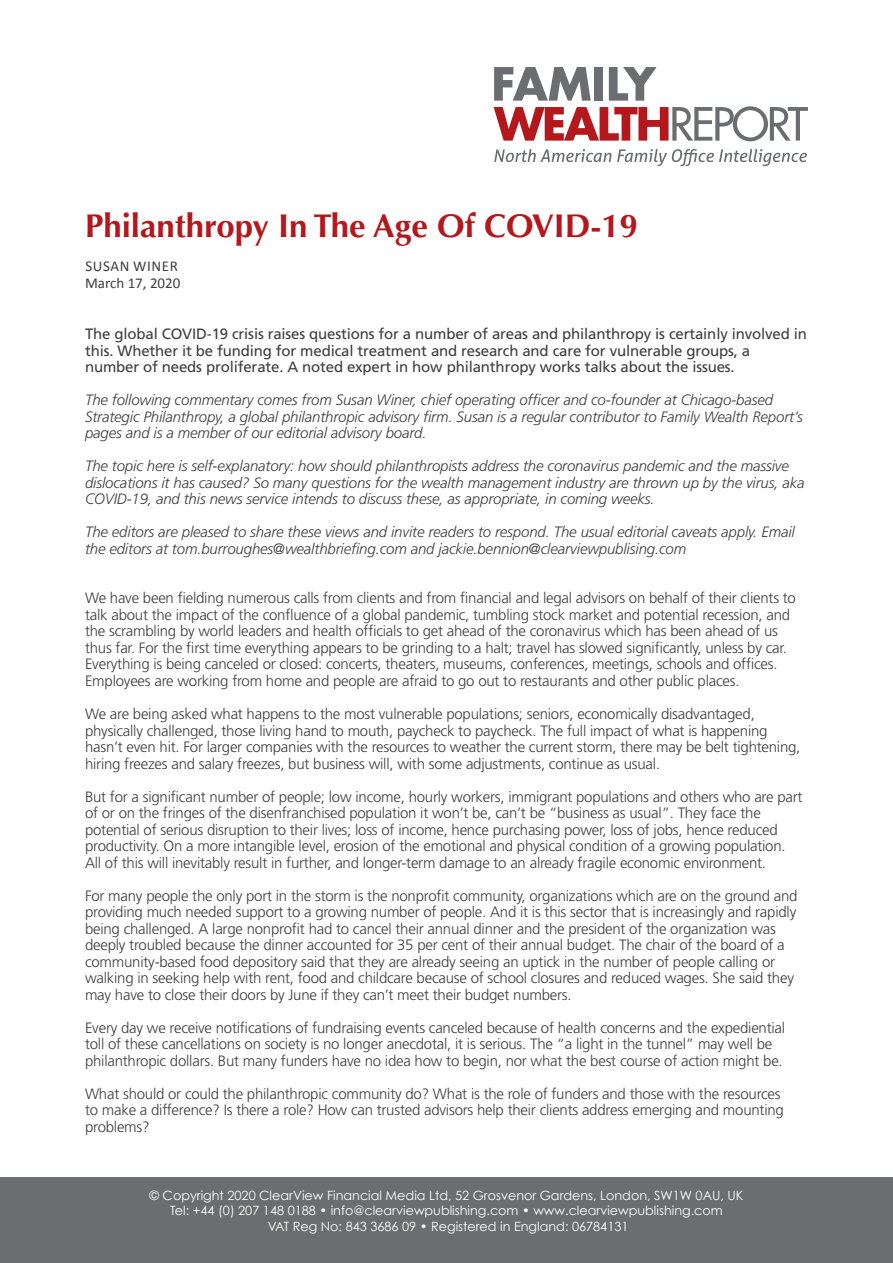
<style>
.page{position:relative;width:893px;height:1263px;background:#fff}
.page>*{position:absolute;margin:0;border:0;box-sizing:border-box;transform-origin:0 0}
.t1{font:700 33px "Optima";color:#b4181d}
.t2{font:300 15px/16.5px "Frutiger";letter-spacing:-.015em;color:#3e3e3f}
.t3{font:italic 300 15px/16.5px "Frutiger";letter-spacing:-.01em;color:#3e3e3f}
.t4{font:15px/16.5px "Frutiger";letter-spacing:-.01em;color:#3e3e3f}
.t5{font:15px "Calibri";letter-spacing:.015em;color:#3e3e3f}
.t6{font:15px "Calibri";letter-spacing:.04em;color:#3e3e3f}
.t7{font:12.75px/15.3px "Century Gothic";color:#fff;text-align:center}
</style>
<div class="page">
<div style="left:0;top:1178px;width:893px;height:85px;background:#6c6d70"></div>
<svg style="left:494px;top:67px;width:314px;height:74px"></svg>
<svg style="left:494px;top:149px;width:117px;height:13px"></svg>
<svg style="left:617px;top:149px;width:190px;height:17px"></svg>
<p class="t1" style="left:85px;top:206px;width:555px">Philanthropy In The Age Of COVID-19</p>
<p class="t6" style="left:85px;top:257px;width:94px">SUSAN WINER</p>
<p class="t5" style="left:85px;top:274px;width:97px">March 17, 2020</p>
<p class="t4" style="left:85px;top:326px;width:723px">The global COVID-19 crisis raises questions for a number of areas and philanthropy is certainly involved in this. Whether it be funding for medical treatment and research and care for vulnerable groups, a number of needs proliferate. A noted expert in how philanthropy works talks about the issues.</p>
<p class="t3" style="left:85px;top:392px;width:719px">The following commentary comes from Susan Winer, chief operating officer and co-founder at Chicago-based<br>Strategic Philanthropy, a global philanthropic advisory firm. Susan is a regular contributor to Family Wealth Report’s pages and is a member of our editorial advisory board.</p>
<p class="t3" style="left:85px;top:458px;width:721px">The topic here is self-explanatory: how should philanthropists address the coronavirus pandemic and the massive dislocations it has caused? So many questions for the wealth management industry are thrown up by the virus, aka<br>COVID-19, and this news service intends to discuss these, as appropriate, in coming weeks.</p>
<p class="t3" style="left:85px;top:524px;width:711px">The editors are pleased to share these views and invite readers to respond. The usual editorial caveats apply. Email the editors at tom.burroughes@wealthbriefing.com and jackie.bennion@clearviewpublising.com</p>
<p class="t2" style="left:85px;top:590px;width:712px">We have been fielding numerous calls from clients and from financial and legal advisors on behalf of their clients to talk about the impact of the confluence of a global pandemic, tumbling stock market and potential recession, and the scrambling by world leaders and health officials to get ahead of the coronavirus which has been ahead of us thus far. For the first time everything appears to be grinding to a halt; travel has slowed significantly, unless by car.<br>Everything is being canceled or closed: concerts, theaters, museums, conferences, meetings, schools and offices.<br>Employees are working from home and people are afraid to go out to restaurants and other public places.</p>
<p class="t2" style="left:85px;top:705px;width:717px">We are being asked what happens to the most vulnerable populations; seniors, economically disadvantaged, physically challenged, those living hand to mouth, paycheck to paycheck. The full impact of what is happening hasn’t even hit. For larger companies with the resources to weather the current storm, there may be belt tightening, hiring freezes and salary freezes, but business will, with some adjustments, continue as usual.</p>
<p class="t2" style="left:85px;top:788px;width:719px">But for a significant number of people; low income, hourly workers, immigrant populations and others who are part of or on the fringes of the disenfranchised population it won’t be, can’t be “business as usual”. They face the potential of serious disruption to their lives; loss of income, hence purchasing power, loss of jobs, hence reduced productivity. On a more intangible level, erosion of the emotional and physical condition of a growing population.<br>All of this will inevitably result in further, and longer-term damage to an already fragile economic environment.</p>
<p class="t2" style="left:85px;top:887px;width:714px">For many people the only port in the storm is the nonprofit community, organizations which are on the ground and providing much needed support to a growing number of people. And it is this sector that is increasingly and rapidly being challenged. A large nonprofit had to cancel their annual dinner and the president of the organization was deeply troubled because the dinner accounted for 35 per cent of their annual budget. The chair of the board of a community-based food depository said that they are already seeing an uptick in the number of people calling or walking in seeking help with rent, food and childcare because of school closures and reduced wages. She said they may have to close their doors by June if they can’t meet their budget numbers.</p>
<p class="t2" style="left:85px;top:1019px;width:702px">Every day we receive notifications of fundraising events canceled because of health concerns and the expediential toll of these cancellations on society is no longer anecdotal, it is serious. The “a light in the tunnel” may well be philanthropic dollars. But many funders have no idea how to begin, nor what the best course of action might be.</p>
<p class="t2" style="left:85px;top:1085px;width:700px">What should or could the philanthropic community do? What is the role of funders and those with the resources to make a difference? Is there a role? How can trusted advisors help their clients address emerging and mounting problems?</p>
<p class="t7" style="left:150px;top:1187px;width:595px">© Copyright 2020 ClearView Financial Media Ltd, 52 Grosvenor Gardens, London, SW1W 0AU, UK<br>Tel: +44 (0) 207 148 0188 • info@clearviewpublishing.com • www.clearviewpublishing.com</p>
<p class="t7" style="left:268px;top:1219px;width:362px">VAT Reg No: 843 3686 09 • Registered in England: 06784131</p>
</div>
